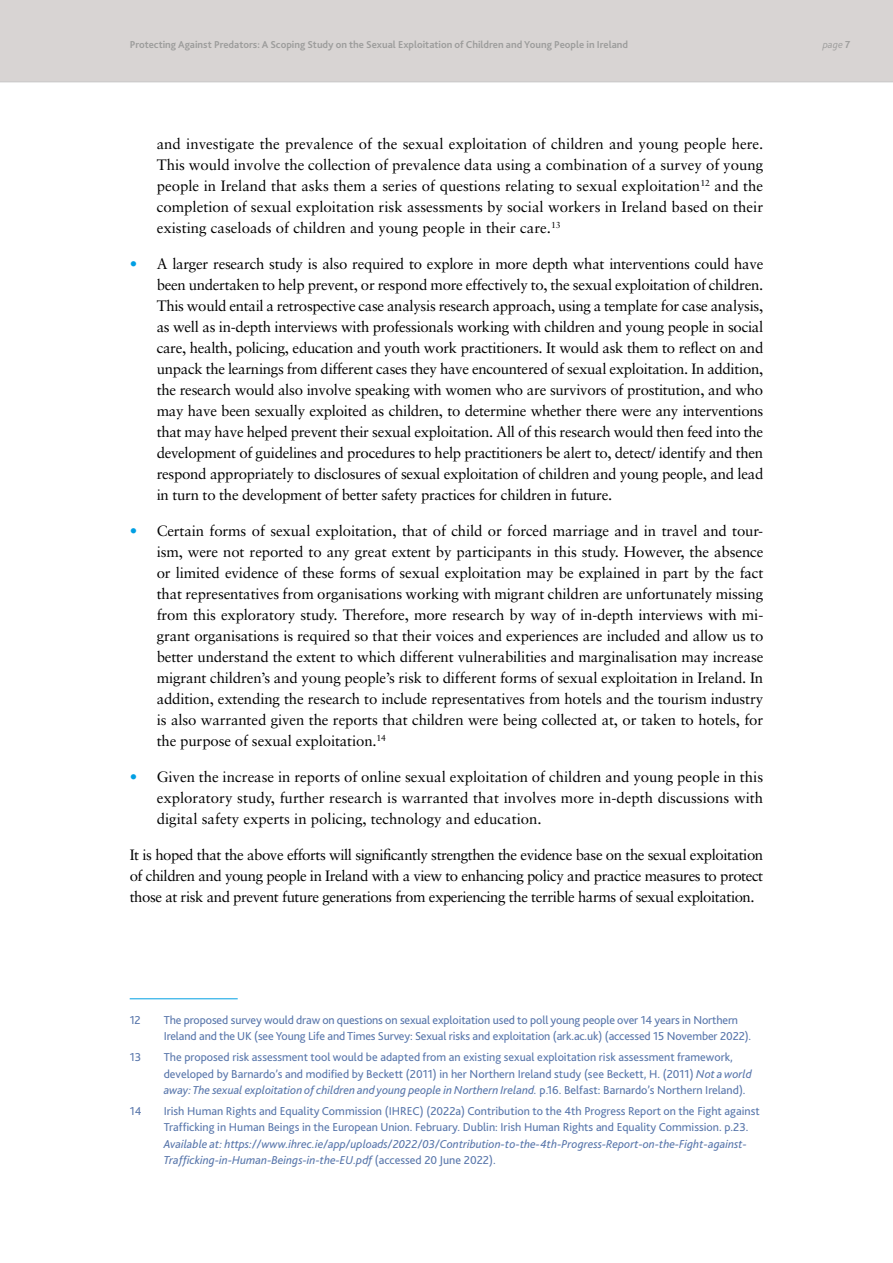
<style>
.page{position:relative;width:893px;height:1263px;background:#fff}
.page>*{position:absolute;margin:0;border:0;box-sizing:border-box;transform-origin:0 0}
.t1{font:15px/21px "Sabon";letter-spacing:-.01em;color:#000;text-align:justify}
.t2{font:12px/16.5px "Bliss 2";color:#5876ab}
.t3{font:italic 12px/16.5px "Bliss 2";color:#5876ab}
.t4{font:700 10.5px "Bliss 2";color:#9d9d9c}
.t5{font:italic 300 10.5px "Bliss 2";color:#9d9d9c}
.s1{font-weight:700;font-style:normal}
.s2{color:#009fe3}
.s3{font-style:italic}
.s4{font-style:normal}
</style>
<div class="page">
<div style="left:0;top:0;width:893px;height:82px;background:#d8d4d3"></div>
<hr style="left:130px;top:998px;width:108px;height:1px;background:#009fe3">
<p class="t4" style="left:130px;top:38px;width:500px">Protecting Against Predators: A Scoping Study on the Sexual Exploitation of Children and Young People in Ireland</p>
<p class="t5" style="left:823px;top:38px;width:29px">page <span class="s1">7</span></p>
<p class="t1" style="left:157px;top:133px;width:608px">and investigate the prevalence of the sexual exploitation of children and young people here.<br>This would involve the collection of prevalence data using a combination of a survey of young people in Ireland that asks them a series of questions relating to sexual exploitation<sup>12</sup> and the completion of sexual exploitation risk assessments by social workers in Ireland based on their existing caseloads of children and young people in their care.<sup>13</sup></p>
<p class="t1" style="left:157px;top:253px;width:608px;text-indent:-27px"><span class="s2">•</span> A larger research study is also required to explore in more depth what interventions could have been undertaken to help prevent, or respond more effectively to, the sexual exploitation of children.<br>This would entail a retrospective case analysis research approach, using a template for case analysis, as well as in-depth interviews with professionals working with children and young people in social care, health, policing, education and youth work practitioners. It would ask them to reflect on and unpack the learnings from different cases they have encountered of sexual exploitation. In addition, the research would also involve speaking with women who are survivors of prostitution, and who may have been sexually exploited as children, to determine whether there were any interventions that may have helped prevent their sexual exploitation. All of this research would then feed into the development of guidelines and procedures to help practitioners be alert to, detect/ identify and then respond appropriately to disclosures of sexual exploitation of children and young people, and lead in turn to the development of better safety practices for children in future.</p>
<p class="t1" style="left:157px;top:520px;width:608px;text-indent:-27px"><span class="s2">•</span> Certain forms of sexual exploitation, that of child or forced marriage and in travel and tour&shy;ism, were not reported to any great extent by participants in this study. However, the absence or limited evidence of these forms of sexual exploitation may be explained in part by the fact that representatives from organisations working with migrant children are unfortunately missing from this exploratory study. Therefore, more research by way of in-depth interviews with mi&shy;grant organisations is required so that their voices and experiences are included and allow us to better understand the extent to which different vulnerabilities and marginalisation may increase migrant children’s and young people’s risk to different forms of sexual exploitation in Ireland. In addition, extending the research to include representatives from hotels and the tourism industry is also warranted given the reports that children were being collected at, or taken to hotels, for the purpose of sexual exploitation.<sup>14</sup></p>
<p class="t1" style="left:157px;top:766px;width:608px;text-indent:-27px"><span class="s2">•</span> Given the increase in reports of online sexual exploitation of children and young people in this exploratory study, further research is warranted that involves more in-depth discussions with digital safety experts in policing, technology and education.</p>
<p class="t1" style="left:130px;top:844px;width:635px">It is hoped that the above efforts will significantly strengthen the evidence base on the sexual exploitation of children and young people in Ireland with a view to enhancing policy and practice measures to protect those at risk and prevent future generations from experiencing the terrible harms of sexual exploitation.</p>
<p class="t2" style="left:130px;top:1011px;width:13px">12</p>
<p class="t2" style="left:164px;top:1011px;width:589px">The proposed survey would draw on questions on sexual exploitation used to poll young people over 14 years in Northern<br>Ireland and the UK (see Young Life and Times Survey: Sexual risks and exploitation (ark.ac.uk) (accessed 15 November 2022).</p>
<p class="t2" style="left:130px;top:1048px;width:13px">13</p>
<p class="t2" style="left:164px;top:1048px;width:589px">The proposed risk assessment tool would be adapted from an existing sexual exploitation risk assessment framework, developed by Barnardo’s and modified by Beckett (2011) in her Northern Ireland study (see Beckett, H. (2011) <span class="s3">Not a world away: The sexual exploitation of children and young people in Northern Ireland.</span> p.16. Belfast: Barnardo’s Northern Ireland).</p>
<p class="t2" style="left:130px;top:1102px;width:13px">14</p>
<p class="t2" style="left:164px;top:1102px;width:597px">Irish Human Rights and Equality Commission (IHREC) (2022a) Contribution to the 4th Progress Report on the Fight against<br>Trafficking in Human Beings in the European Union. February. Dublin: Irish Human Rights and Equality Commission. p.23.</p>
<p class="t3" style="left:164px;top:1135px;width:585px">Available at: https://www.ihrec.ie/app/uploads/2022/03/Contribution-to-the-4th-Progress-Report-on-the-Fight-against-<br>Trafficking-in-Human-Beings-in-the-EU.pdf <span class="s4">(accessed 20 June 2022).</span></p>
</div>
